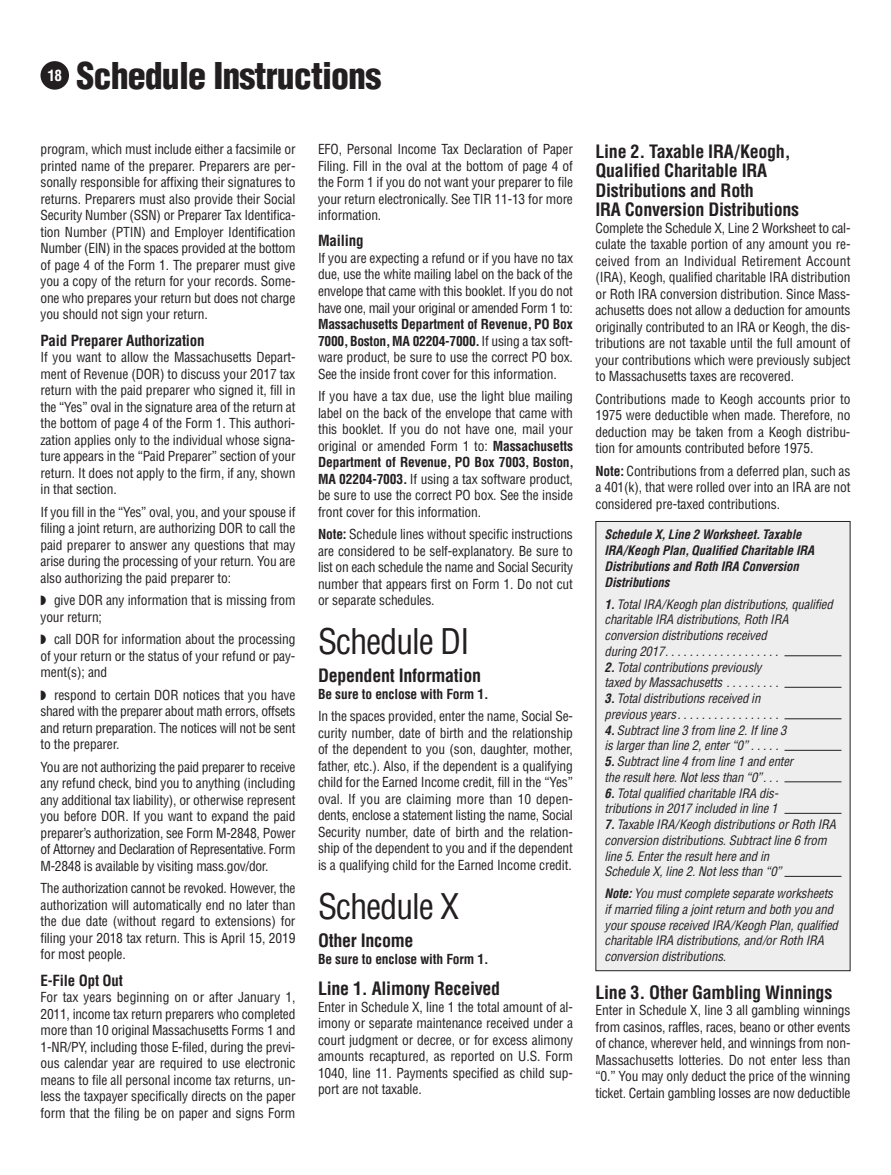
<style>
.page{position:relative;width:891px;height:1175px;background:#fff}
.page>*{position:absolute;margin:0;border:0;box-sizing:border-box;transform-origin:0 0}
.t1{font:900 condensed 36px "Helvetica";letter-spacing:-.025em;color:#231f20}
.t2{font:condensed 34.5px "Helvetica";letter-spacing:-.035em;color:#231f20}
.t3{font:700 condensed 18px/19.5px "Helvetica";letter-spacing:-.015em;color:#231f20}
.t4{font:700 condensed 15.15px "Helvetica";color:#fff}
.t5{font:700 condensed 15px "Helvetica";letter-spacing:-.015em;color:#231f20}
.t6{font:condensed 13.5px/16.5px "Helvetica";letter-spacing:-.01em;color:#231f20;text-align:justify}
.t7{font:700 condensed 13.5px "Helvetica";letter-spacing:-.01em;color:#231f20}
.t8{font:italic condensed 12.75px/15.8px "Helvetica";letter-spacing:-.01em;color:#231f20}
.t9{font:italic 700 condensed 12.75px/15.8px "Helvetica";color:#231f20}
.s1{font-weight:700}
</style>
<div class="page">
<div style="left:596px;top:521px;width:254px;height:449px;background:#eeeeef"></div>
<div style="left:596px;top:521px;width:254px;height:450px;border:1px solid #231f20"></div>
<hr style="left:784px;top:655px;width:58px;height:1px;background:#231f20">
<hr style="left:784px;top:687px;width:58px;height:1px;background:#231f20">
<hr style="left:784px;top:718px;width:58px;height:1px;background:#231f20">
<hr style="left:784px;top:750px;width:58px;height:1px;background:#231f20">
<hr style="left:784px;top:781px;width:58px;height:1px;background:#231f20">
<hr style="left:784px;top:813px;width:58px;height:1px;background:#231f20">
<hr style="left:784px;top:876px;width:58px;height:1px;background:#231f20">
<div style="left:41px;top:61px;width:28px;height:29px;background:#231f20;border-radius:50%"></div>
<p class="t4" style="left:47px;top:70px;width:16px">18</p>
<h1 class="t1" style="left:76px;top:61px;width:306px">Schedule Instructions</h1>
<p class="t6" style="left:40px;top:142px;width:257px">program, which must include either a fac simile or printed name of the preparer. Preparers are per&shy;sonally responsible for affixing their signa tures to returns. Preparers must also provide their Social Security Number (SSN) or Preparer Tax Identifica&shy;tion Number (PTIN) and Employer Identification Number (EIN) in the spaces provided at the bottom of page 4 of the Form 1. The preparer must give you a copy of the return for your records. Some&shy;one who prepares your return but does not charge you should not sign your return.</p>
<p class="t5" style="left:40px;top:334px;width:166px">Paid Preparer Authorization</p>
<p class="t6" style="left:40px;top:350px;width:257px">If you want to allow the Massachusetts Depart&shy;ment of Revenue (DOR) to discuss your 2017 tax return with the paid preparer who signed it, fill in the “Yes” oval in the signature area of the return at the bottom of page 4 of the Form 1. This authori - zation applies only to the individual whose signa&shy;ture appears in the “Paid Preparer” section of your return. It does not apply to the firm, if any, shown in that section.</p>
<p class="t6" style="left:40px;top:504px;width:257px">If you fill in the “Yes” oval, you, and your spouse if filing a joint return, are authorizing DOR to call the paid preparer to answer any questions that may arise during the processing of your return. You are also authorizing the paid preparer to:</p>
<p class="t6" style="left:40px;top:593px;width:257px">◗ give DOR any information that is missing from your return;</p>
<p class="t6" style="left:40px;top:632px;width:257px">◗ call DOR for information about the processing of your return or the status of your refund or pay&shy;ment(s); and</p>
<p class="t6" style="left:40px;top:687px;width:257px">◗ respond to certain DOR notices that you have shared with the preparer about math errors, offsets and return preparation. The notices will not be sent to the preparer.</p>
<p class="t6" style="left:40px;top:759px;width:257px">You are not authorizing the paid preparer to receive any refund check, bind you to anything (including any additional tax liability), or otherwise represent you before DOR. If you want to expand the paid preparer’s authorization, see Form M-2848, Power of Attorney and Declaration of Representative. Form M-2848 is available by visiting mass.gov/dor.</p>
<p class="t6" style="left:40px;top:881px;width:257px">The authorization cannot be revoked. However, the authorization will automatically end no later than the due date (without regard to extensions) for filing your 2018 tax return. This is April 15, 2019 for most people.</p>
<p class="t5" style="left:40px;top:974px;width:84px">E-File Opt Out</p>
<p class="t6" style="left:40px;top:990px;width:257px">For tax years beginning on or after January 1, 2011, income tax return preparers who completed more than 10 original Massachusetts Forms 1 and 1-NR/PY, including those E-filed, during the previ&shy;ous calendar year are required to use electronic means to file all personal income tax returns, un&shy;less the taxpayer specifically directs on the paper form that the filing be on paper and signs Form</p>
<p class="t6" style="left:318px;top:142px;width:257px">EFO, Personal Income Tax Declaration of Paper Filing. Fill in the oval at the bottom of page 4 of the Form 1 if you do not want your preparer to file your return electronically. See TIR 11-13 for more information.</p>
<p class="t5" style="left:318px;top:235px;width:47px">Mailing</p>
<p class="t6" style="left:318px;top:251px;width:257px">If you are expecting a refund or if you have no tax due, use the white mailing label on the back of the envelope that came with this booklet. If you do not have one, mail your original or amended Form 1 to:</p>
<p class="t6" style="left:318px;top:317px;width:257px"><span class="s1">Massachusetts Depart ment of Revenue, PO Box 7000, Boston, MA 02204-7000.</span> If using a tax soft&shy;ware product, be sure to use the correct PO box.<br>See the inside front cover for this information.</p>
<p class="t6" style="left:318px;top:389px;width:258px">If you have a tax due, use the light blue mailing label on the back of the envelope that came with this booklet. If you do not have one, mail your original or amended Form 1 to: <span class="s1">Massachusetts Department of Revenue, PO Box 7003, Boston, MA 02204-7003.</span> If using a tax software product, be sure to use the correct PO box. See the inside front cover for this information.</p>
<p class="t6" style="left:318px;top:527px;width:257px"><span class="s1">Note:</span> Schedule lines without specific instructions are considered to be self-explanatory. Be sure to list on each schedule the name and Social Security number that appears first on Form 1. Do not cut or separate schedules.</p>
<h2 class="t2" style="left:318px;top:628px;width:153px">Schedule DI</h2>
<h3 class="t3" style="left:318px;top:667px;width:165px">Dependent Information</h3>
<p class="t7" style="left:318px;top:689px;width:172px">Be sure to enclose with Form 1.</p>
<p class="t6" style="left:318px;top:709px;width:257px">In the spaces provided, enter the name, Social Se&shy;curity number, date of birth and the relationship of the dependent to you (son, daughter, mother, father, etc.). Also, if the dependent is a qualifying child for the Earned Income credit, fill in the “Yes” oval. If you are claiming more than 10 depen&shy;dents, enclose a statement listing the name, Social Security number, date of birth and the relation&shy;ship of the dependent to you and if the dependent is a qualifying child for the Earned Income credit.</p>
<h2 class="t2" style="left:318px;top:893px;width:143px">Schedule X</h2>
<h3 class="t3" style="left:318px;top:932px;width:97px">Other Income</h3>
<p class="t7" style="left:318px;top:953px;width:172px">Be sure to enclose with Form 1.</p>
<h3 class="t3" style="left:318px;top:980px;width:184px">Line 1. Alimony Received</h3>
<p class="t6" style="left:318px;top:999px;width:257px">Enter in Schedule X, line 1 the total amount of al&shy;imony or separate maintenance received under a court judgment or decree, or for excess alimony amounts recaptured, as reported on U.S. Form 1040, line 11. Payments specified as child sup&shy;port are not taxable.</p>
<h3 class="t3" style="left:596px;top:143px;width:205px">Line 2. Taxable IRA/Keogh,<br>Qualified Charitable IRA<br>Distributions and Roth<br>IRA Conversion Distributions</h3>
<p class="t6" style="left:596px;top:220px;width:257px">Complete the Schedule X, Line 2 Worksheet to cal&shy;culate the taxable portion of any amount you re&shy;ceived from an Individual Retirement Account (IRA), Keogh, qualified charitable IRA distribution or Roth IRA conversion distribution. Since Mass&shy;achusetts does not allow a deduction for amounts originally contributed to an IRA or Keogh, the dis&shy;tributions are not taxable until the full amount of your contributions which were previously subject to Massachusetts taxes are recovered.</p>
<p class="t6" style="left:596px;top:391px;width:256px">Contributions made to Keogh accounts prior to 1975 were deductible when made. Therefore, no deduction may be taken from a Keogh distribu&shy;tion for amounts contributed before 1975.</p>
<p class="t6" style="left:596px;top:463px;width:257px"><span class="s1">Note:</span> Contributions from a deferred plan, such as a 401(k), that were rolled over into an IRA are not considered pre-taxed contributions.</p>
<p class="t9" style="left:604px;top:528px;width:211px">Schedule X,Line 2 Worksheet.Taxable IRA/Keogh Plan,Qualified Charitable IRA Distributions and Roth IRA Conversion Distributions</p>
<p class="t8" style="left:604px;top:597px;width:233px"><span class="s1">1.</span>TotalIRA/Keogh plan distributions,qualified charitable IRA distributions,Roth IRA conversion distributions received<br>during 2017...................<br><span class="s1">2.</span>Totalcontributions previously<br>taxed by Massachusetts .........<br><span class="s1">3.</span>Totaldistributions received in<br>previous years.................<br><span class="s1">4.</span>Subtractline 3 from line 2.Ifline 3<br>is largerthan line 2,enter“0” .....<br><span class="s1">5.</span>Subtractline 4 from line 1 and enter<br>the result here.Notless than “0”...<br><span class="s1">6.</span>Totalqualified charitable IRA dis-<br>tributions in 2017 included in line 1<br><span class="s1">7.</span>Taxable IRA/Keogh distributions orRoth IRA conversion distributions.Subtractline 6 from line 5.Enterthe resulthere and in<br>Schedule X, line 2.Notless than “0”</p>
<p class="t8" style="left:605px;top:886px;width:238px"><span class="s1">Note:</span>You mustcomplete separate worksheets ifmarried filing a jointreturn and both you and yourspouse received IRA/Keogh Plan,qualified charitable IRA distributions,and/orRoth IRA conversion distributions.</p>
<h3 class="t3" style="left:596px;top:983px;width:238px">Line 3. Other Gambling Winnings</h3>
<p class="t6" style="left:596px;top:1003px;width:257px">Enter in Schedule X, line 3 all gambling winnings from casinos, raffles, races, beano or other events of chance, wherever held, and winnings from non-Massachusetts lotteries. Do not enter less than “0.” You may only deduct the price of the winning ticket. Certain gambling losses are now deductible</p>
</div>
